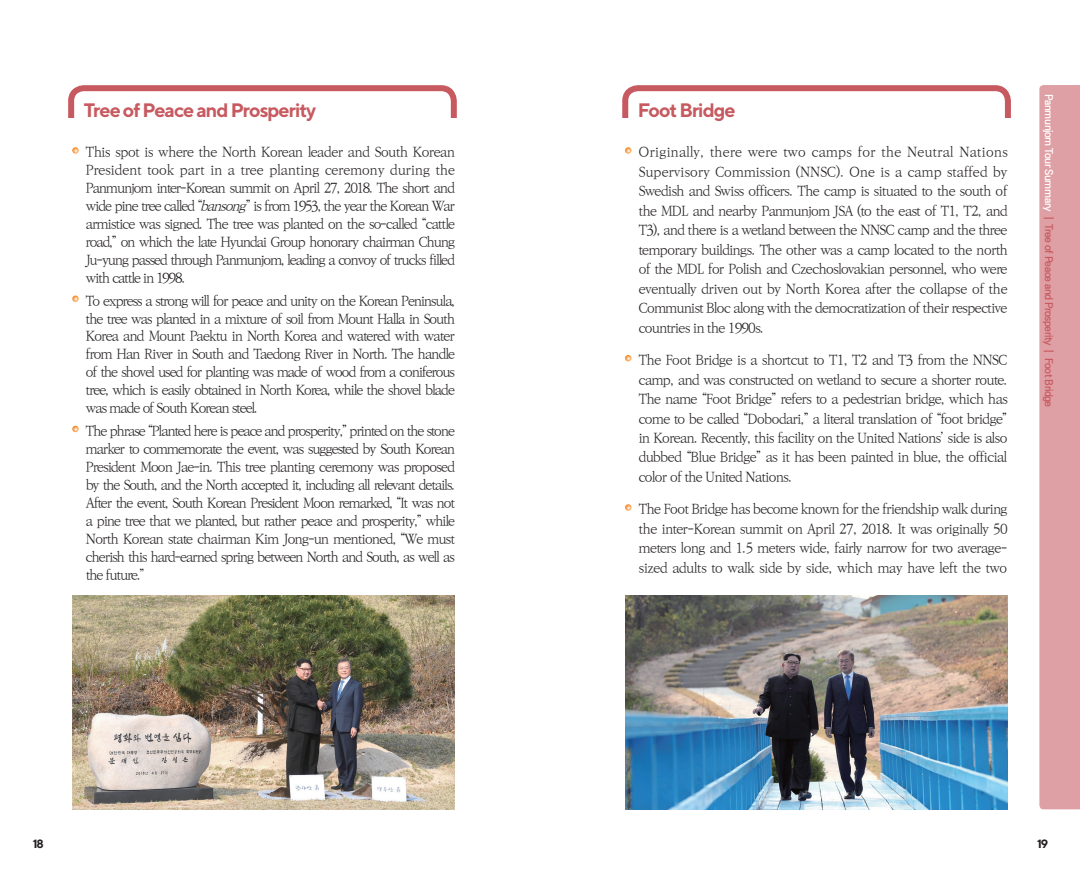
<style>
.page{position:relative;width:1080px;height:893px;background:#fff}
.page>*{position:absolute;margin:0;border:0;box-sizing:border-box;transform-origin:0 0}
.t1{font:700 19.5px "TT Norms";letter-spacing:-.05em;color:#c75a60}
.t2{font:300 13.5px/18px "Ko Pub Batang";letter-spacing:-.08em;color:#231f20;text-align:justify}
.t3{font:700 12px "TT Norms";color:#231f20}
.t4{font:700 10.5px "Ko Pub Dotum";letter-spacing:-.05em;color:#c75a60}
.s1{font-style:italic}
.s2{color:#fff}
</style>
<div class="page">
<div style="left:1039px;top:85px;width:41px;height:724px;background:#dfa0a5"></div>
<img style="left:625px;top:596px;width:383px;height:213px">
<div style="left:622px;top:85px;width:389px;height:48px;border:6px solid #c75a60;border-radius:13px"></div>
<div style="left:618px;top:118px;width:398px;height:21px;background:#fff"></div>
<svg style="left:625px;top:147px;width:6px;height:7px"></svg>
<svg style="left:625px;top:355px;width:6px;height:6px"></svg>
<svg style="left:625px;top:504px;width:6px;height:7px"></svg>
<svg style="left:72px;top:147px;width:7px;height:7px"></svg>
<svg style="left:72px;top:295px;width:7px;height:7px"></svg>
<svg style="left:72px;top:426px;width:7px;height:6px"></svg>
<img style="left:72px;top:596px;width:383px;height:213px">
<div style="left:68px;top:85px;width:389px;height:48px;border:6px solid #c75a60;border-radius:13px"></div>
<div style="left:63px;top:118px;width:399px;height:21px;background:#fff"></div>
<h1 class="t1" style="left:84px;top:98px;width:234px">Tree of Peace and Prosperity</h1>
<p class="t2" style="left:85px;top:144px;width:371px">This spot is where the North Korean leader and South Korean President took part in a tree planting ceremony during the Panmunjom inter-Korean summit on April 27, 2018. The short and wide pine tree called “<span class="s1">bansong</span>” is from 1953, the year the Korean War armistice was signed. The tree was planted on the so-called “cattle road,” on which the late Hyundai Group honorary chairman Chung Ju-yung passed through Panmunjom, leading a convoy of trucks filled with cattle in 1998.</p>
<p class="t2" style="left:86px;top:292px;width:371px">To express a strong will for peace and unity on the Korean Peninsula, the tree was planted in a mixture of soil from Mount Halla in South Korea and Mount Paektu in North Korea and watered with water from Han River in South and Taedong River in North. The handle of the shovel used for planting was made of wood from a coniferous tree, which is easily obtained in North Korea, while the shovel blade was made of South Korean steel.</p>
<p class="t2" style="left:85px;top:422px;width:371px">The phrase “Planted here is peace and prosperity,” printed on the stone marker to commemorate the event, was suggested by South Korean President Moon Jae-in. This tree planting ceremony was proposed by the South, and the North accepted it, including all relevant details.<br>After the event, South Korean President Moon remarked, “It was not a pine tree that we planted, but rather peace and prosperity,” while North Korean state chairman Kim Jong-un mentioned, “We must cherish this hard-earned spring between North and South, as well as the future.”</p>
<h1 class="t1" style="left:638px;top:98px;width:99px">Foot Bridge</h1>
<p class="t2" style="left:639px;top:143px;width:371px;line-height:19.5px">Originally, there were two camps for the Neutral Nations Supervisory Commission (NNSC). One is a camp staffed by Swedish and Swiss officers. The camp is situated to the south of the MDL and nearby Panmunjom JSA (to the east of T1, T2, and T3), and there is a wetland between the NNSC camp and the three temporary buildings. The other was a camp located to the north of the MDL for Polish and Czechoslovakian personnel, who were eventually driven out by North Korea after the collapse of the Communist Bloc along with the democratization of their respective countries in the 1990s.</p>
<p class="t2" style="left:639px;top:351px;width:371px;line-height:19.5px">The Foot Bridge is a shortcut to T1, T2 and T3 from the NNSC camp, and was constructed on wetland to secure a shorter route.<br>The name “Foot Bridge” refers to a pedestrian bridge, which has come to be called “Dobodari,” a literal translation of “foot bridge” in Korean. Recently, this facility on the United Nations’ side is also dubbed “Blue Bridge” as it has been painted in blue, the official color of the United Nations.</p>
<p class="t2" style="left:639px;top:500px;width:371px;line-height:19.5px">The Foot Bridge has become known for the friendship walk during the inter-Korean summit on April 27, 2018. It was originally 50 meters long and 1.5 meters wide, fairly narrow for two average&shy;sized adults to walk side by side, which may have left the two</p>
<p class="t4" style="left:1054px;top:94px;width:314px;rotate:90deg"><span class="s2">Panmunjom Tour Summary</span> | Tree of Peace and Prosperity | Foot Bridge</p>
<p class="t3" style="left:33px;top:836px;width:13px">18</p>
<p class="t3" style="left:1037px;top:836px;width:13px">19</p>
</div>
